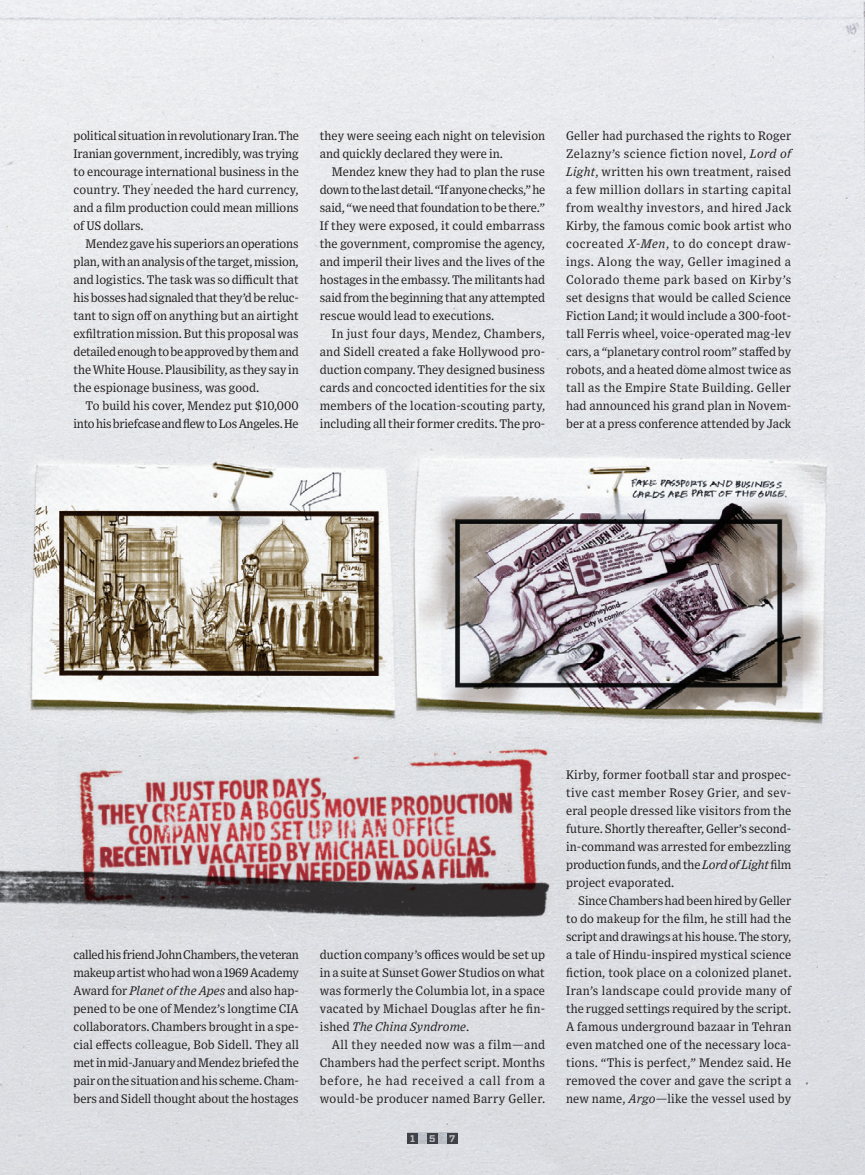
<style>
.page{position:relative;width:865px;height:1175px;background:#fff}
.page>*{position:absolute;margin:0;border:0;box-sizing:border-box;transform-origin:0 0}
.t1{font:12.15px/18px "Exchange Text";color:#231f20;text-align:justify}
.t2{font:12.15px/18px "Exchange Text";letter-spacing:-.025em;color:#231f20;text-align:right}
.t3{font:700 9.75px "Vitesse";color:#fff}
.s1{font-style:italic}
</style>
<div class="page">
<img style="left:0;top:0;width:864px;height:1175px">
<div style="left:427px;top:1133px;width:10px;height:10px;background:#404146"></div>
<div style="left:446px;top:1133px;width:11px;height:10px;background:#404246"></div>
<div style="left:407px;top:1133px;width:11px;height:10px;background:#404246"></div>
<img style="left:0;top:845px;width:573px;height:101px">
<img style="left:58px;top:741px;width:510px;height:189px">
<p class="t1" style="left:74px;top:125px;width:227px">political situation in revolutionary Iran. The Iranian government, incredibly, was trying to encourage international business in the country. They needed the hard currency, and a film production could mean millions of US dollars.</p>
<p class="t1" style="left:74px;top:233px;width:227px;text-indent:12px">Mendez gave his superiors an operations plan, with an analysis of the target, mission, and logistics. The task was so difficult that his bosses had signaled that they’d be reluc&shy;tant to sign off on anything but an airtight exfiltration mission. But this proposal was detailed enough to be approved by them and the White House. Plausibility, as they say in the espionage business, was good.</p>
<p class="t2" style="left:74px;top:395px;width:226px">To build his cover, Mendez put $10,000 into his briefcase and flew to Los Angeles. He</p>
<p class="t1" style="left:320px;top:125px;width:227px">they were seeing each night on television and quickly declared they were in.</p>
<p class="t1" style="left:320px;top:161px;width:227px;text-indent:12px">Mendez knew they had to plan the ruse down to the last detail. “If anyone checks,” he said, “we need that foundation to be there.” If they were exposed, it could embarrass the government, compromise the agency, and imperil their lives and the lives of the hostages in the embassy. The militants had said from the beginning that any attempted rescue would lead to executions.</p>
<p class="t1" style="left:320px;top:323px;width:227px;text-indent:12px">In just four days, Mendez, Chambers, and Sidell created a fake Hollywood pro&shy;duction company. They designed business cards and concocted identities for the six members of the location-scouting party, including all their former credits. The pro-</p>
<p class="t1" style="left:566px;top:125px;width:227px">Geller had purchased the rights to Roger Zelazny’s science fiction novel, <span class="s1">Lord of Light</span>, written his own treatment, raised a few million dollars in starting capital from wealthy investors, and hired Jack Kirby, the famous comic book artist who cocreated <span class="s1">X-Men</span>, to do concept draw&shy;ings. Along the way, Geller imagined a Colorado theme park based on Kirby’s set designs that would be called Science Fiction Land; it would include a 300-foot&shy;tall Ferris wheel, voice-operated mag-lev cars, a “planetary control room” staffed by robots, and a heated dome almost twice as tall as the Empire State Building. Geller had announced his grand plan in Novem&shy;ber at a press conference attended by Jack</p>
<p class="t1" style="left:74px;top:944px;width:227px">called his friend John Chambers, the veteran makeup artist who had won a 1969 Academy Award for <span class="s1">Planet of the Apes</span> and also hap&shy;pened to be one of Mendez’s longtime CIA collaborators. Chambers brought in a spe&shy;cial effects colleague, Bob Sidell. They all met in mid-January and Mendez briefed the pair on the situation and his scheme. Cham&shy;bers and Sidell thought about the hostages</p>
<p class="t1" style="left:320px;top:944px;width:227px">duction company’s offices would be set up in a suite at Sunset Gower Studios on what was formerly the Columbia lot, in a space vacated by Michael Douglas after he fin&shy;ished <span class="s1">The China Syndrome</span>.</p>
<p class="t1" style="left:320px;top:1034px;width:227px;text-indent:12px">All they needed now was a film—and Chambers had the perfect script. Months before, he had received a call from a would-be producer named Barry Geller.</p>
<p class="t3" style="left:410px;top:1131px;width:6px">1</p>
<p class="t3" style="left:429px;top:1131px;width:8px">5</p>
<p class="t3" style="left:449px;top:1131px;width:8px">7</p>
<p class="t1" style="left:566px;top:764px;width:227px">Kirby, former football star and prospec&shy;tive cast member Rosey Grier, and sev&shy;eral people dressed like visitors from the future. Shortly thereafter, Geller’s second&shy;in-command was arrested for embezzling production funds, and the <span class="s1">Lord of Light</span> film project evaporated.</p>
<p class="t1" style="left:566px;top:890px;width:227px;text-indent:12px">Since Chambers had been hired by Geller to do makeup for the film, he still had the script and drawings at his house. The story, a tale of Hindu-inspired mystical science fiction, took place on a colonized planet.<br>Iran’s landscape could provide many of the rugged settings required by the script.<br>A famous underground bazaar in Tehran even matched one of the necessary loca&shy;tions. “This is perfect,” Mendez said. He removed the cover and gave the script a new name, <span class="s1">Argo</span>—like the vessel used by</p>
</div>
